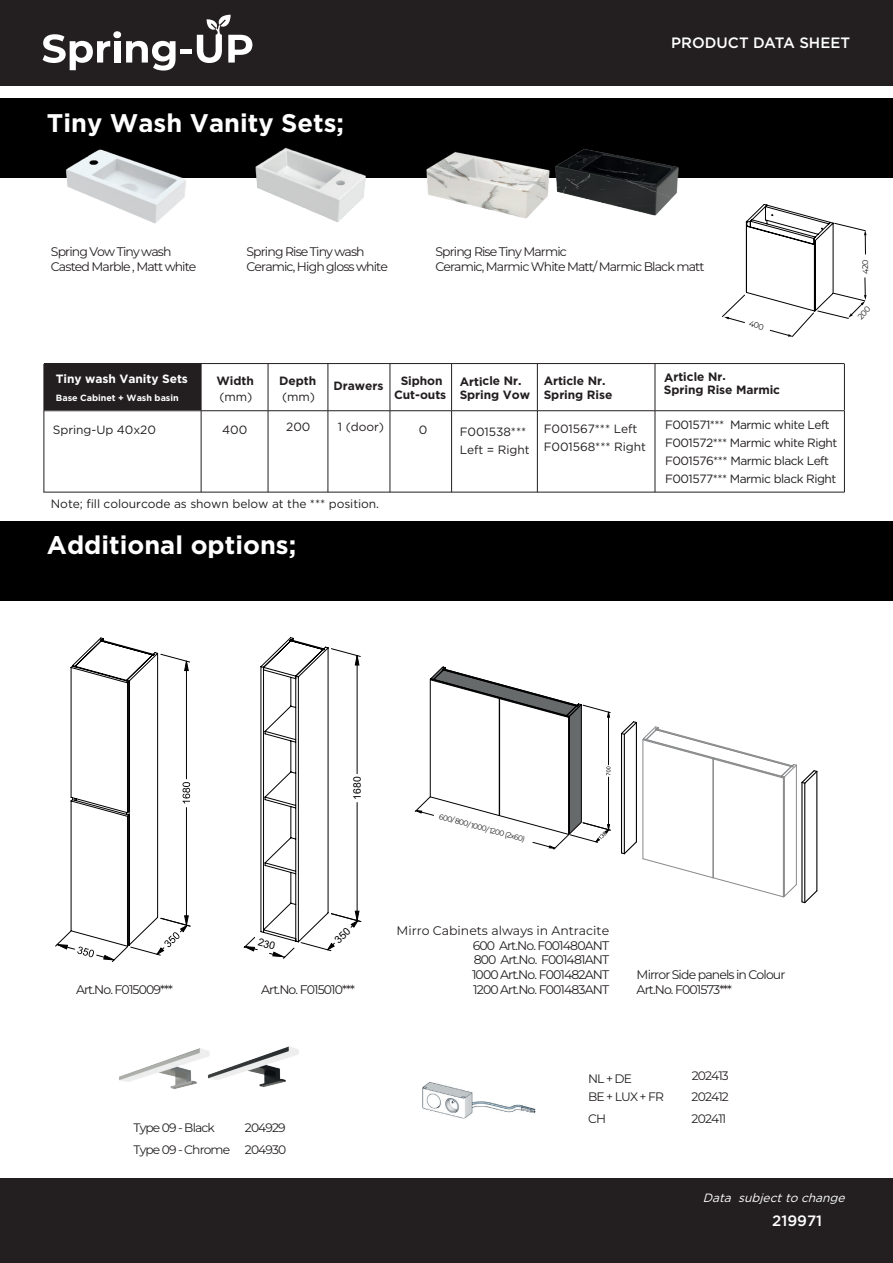
<style>
.page{position:relative;width:893px;height:1263px;background:#fff}
.page>*{position:absolute;margin:0;border:0;box-sizing:border-box;transform-origin:0 0}
.t1{font:700 25.5px "Gotham";color:#fff}
.t2{font:500 15px "Gotham";color:#fff}
.t3{font:100 12.45px/15px "Montserrat";letter-spacing:-.07em;color:#231f20}
.t4{font:100 12.3px/21.6px "Montserrat";letter-spacing:-.07em;color:#231f20;text-align:right}
.t5{font:12px/18px "Gotham";letter-spacing:-.005em;color:#231f20}
.t6{font:12px/18px "Gotham";letter-spacing:-.04em;color:#231f20}
.t7{font:700 12px/14.4px "Gotham";letter-spacing:-.005em;color:#231f20;text-align:center}
.t8{font:italic 12px "Gotham";color:#fff}
.t9{font:700 12px "Gotham";letter-spacing:-.005em;color:#fff}
.t10{font:10.35px "Arial";color:#000001}
.t11{font:700 9px "Gotham";letter-spacing:-.005em;color:#fff}
.t12{font:100 7.5px "Montserrat";color:#231f20}
</style>
<div class="page">
<div style="left:0;top:99px;width:893px;height:79px;background:#000001"></div>
<img style="left:255px;top:147px;width:111px;height:75px">
<img style="left:426px;top:151px;width:70px;height:60px">
<img style="left:496px;top:149px;width:183px;height:70px">
<img style="left:65px;top:149px;width:121px;height:75px">
<div style="left:44px;top:364px;width:157px;height:46px;background:#231f20"></div>
<hr style="left:44px;top:363px;width:800px;height:1px;background:#231f20">
<hr style="left:201px;top:364px;width:1px;height:46px;background:#231f20">
<hr style="left:268px;top:364px;width:1px;height:46px;background:#231f20">
<hr style="left:328px;top:364px;width:1px;height:46px;background:#231f20">
<hr style="left:451px;top:364px;width:1px;height:46px;background:#231f20">
<hr style="left:537px;top:364px;width:1px;height:46px;background:#231f20">
<hr style="left:655px;top:364px;width:1px;height:46px;background:#231f20">
<hr style="left:43px;top:410px;width:801px;height:1px;background:#231f20">
<hr style="left:43px;top:492px;width:801px;height:1px;background:#231f20">
<hr style="left:44px;top:411px;width:1px;height:81px;background:#231f20">
<hr style="left:201px;top:411px;width:1px;height:81px;background:#231f20">
<hr style="left:268px;top:411px;width:1px;height:81px;background:#231f20">
<hr style="left:328px;top:411px;width:1px;height:81px;background:#231f20">
<hr style="left:451px;top:411px;width:1px;height:81px;background:#231f20">
<hr style="left:537px;top:411px;width:1px;height:81px;background:#231f20">
<hr style="left:655px;top:411px;width:1px;height:81px;background:#231f20">
<hr style="left:844px;top:364px;width:1px;height:46px;background:#231f20">
<hr style="left:844px;top:411px;width:1px;height:81px;background:#231f20">
<hr style="left:390px;top:364px;width:1px;height:46px;background:#231f20">
<hr style="left:390px;top:411px;width:1px;height:81px;background:#231f20">
<div style="left:0;top:521px;width:893px;height:79px;background:#000001"></div>
<svg style="left:415px;top:667px;width:196px;height:182px"></svg>
<svg style="left:55px;top:637px;width:136px;height:325px"></svg>
<img style="left:422px;top:1082px;width:114px;height:37px">
<hr style="left:783px;top:778px;width:1px;height:119px;background:#87898b">
<hr style="left:643px;top:740px;width:1px;height:119px;background:#87898b">
<hr style="left:713px;top:759px;width:1px;height:119px;background:#87898b">
<hr style="left:796px;top:765px;width:1px;height:119px;background:#87898b">
<hr style="left:784px;top:777px;width:1px;height:119px;background:#87898b">
<hr style="left:816px;top:771px;width:1px;height:120px;background:#000001">
<hr style="left:804px;top:783px;width:1px;height:120px;background:#000001">
<hr style="left:801px;top:782px;width:1px;height:120px;background:#000001">
<hr style="left:636px;top:722px;width:1px;height:120px;background:#000001">
<hr style="left:624px;top:734px;width:1px;height:120px;background:#000001">
<svg style="left:621px;top:721px;width:197px;height:64px"></svg>
<svg style="left:621px;top:840px;width:197px;height:64px"></svg>
<hr style="left:621px;top:733px;width:1px;height:120px;background:#000001">
<img style="left:234px;top:1046px;width:65px;height:41px">
<img style="left:119px;top:1048px;width:115px;height:41px">
<div style="left:0;top:1178px;width:893px;height:85px;background:#231f20"></div>
<div style="left:0;top:0;width:893px;height:85px;background:#231f20"></div>
<svg style="left:43px;top:31px;width:133px;height:40px"></svg>
<div style="left:180px;top:49px;width:12px;height:5px;background:#fff"></div>
<svg style="left:197px;top:15px;width:55px;height:48px"></svg>
<svg style="left:244px;top:637px;width:117px;height:322px"></svg>
<svg style="left:722px;top:204px;width:145px;height:133px"></svg>
<h1 class="t1" style="left:47px;top:106px;width:299px">Tiny Wash Vanity Sets;</h1>
<p class="t2" style="left:671px;top:33px;width:180px">PRODUCT DATA SHEET</p>
<p class="t3" style="left:51px;top:243px;width:147px">Spring Vow Tiny wash<br>Casted Marble , Matt white</p>
<p class="t3" style="left:246px;top:243px;width:143px">Spring Rise Tiny wash<br>Ceramic, High gloss white</p>
<p class="t3" style="left:435px;top:243px;width:270px">Spring Rise Tiny Marmic<br>Ceramic, Marmic White Matt/ Marmic Black matt</p>
<p class="t7" style="left:664px;top:370px;width:63px;rotate:-1deg">Article Nr.</p>
<p class="t9" style="left:56px;top:371px;width:134px">Tiny wash Vanity Sets</p>
<p class="t11" style="left:56px;top:392px;width:124px">Base Cabinet + Wash basin</p>
<p class="t7" style="left:217px;top:373px;width:39px">Width</p>
<p class="t5" style="left:219px;top:387px;width:34px">(mm)</p>
<p class="t7" style="left:279px;top:373px;width:39px">Depth</p>
<p class="t5" style="left:282px;top:387px;width:34px">(mm)</p>
<p class="t7" style="left:394px;top:373px;width:54px">Siphon<br>Cut-outs</p>
<p class="t7" style="left:459px;top:374px;width:63px;rotate:-1deg">Article Nr.</p>
<p class="t7" style="left:544px;top:374px;width:70px;line-height:13.5px;text-align:left">Article Nr.<br>Spring Rise</p>
<p class="t5" style="left:544px;top:419px;width:104px">F001567*** Left<br>F001568*** Right</p>
<p class="t6" style="left:665px;top:415px;width:174px">F001571*** Marmic white Left<br>F001572*** Marmic white Right<br>F001576*** Marmic black Left<br>F001577*** Marmic black Right</p>
<p class="t7" style="left:333px;top:378px;width:51px">Drawers</p>
<p class="t7" style="left:664px;top:383px;width:118px">Spring Rise Marmic</p>
<p class="t5" style="left:338px;top:418px;width:48px">1 (door)</p>
<p class="t7" style="left:460px;top:387px;width:72px">Spring Vow</p>
<p class="t5" style="left:53px;top:420px;width:105px">Spring-Up 40x20</p>
<p class="t5" style="left:222px;top:420px;width:27px">400</p>
<p class="t5" style="left:286px;top:418px;width:26px">200</p>
<p class="t5" style="left:419px;top:420px;width:10px">0</p>
<p class="t5" style="left:460px;top:422px;width:71px">F001538***<br>Left = Right</p>
<p class="t5" style="left:51px;top:495px;width:330px">Note; fill colourcode as shown below at the *** position.</p>
<h1 class="t1" style="left:47px;top:528px;width:251px">Additional options;</h1>
<p class="t10" style="left:350px;top:799px;width:25px;rotate:-90deg">1680</p>
<p class="t3" style="left:76px;top:982px;width:98px">Art.No. F015009***</p>
<p class="t3" style="left:261px;top:982px;width:95px">Art.No. F015010***</p>
<p class="t4" style="left:133px;top:1116px;width:83px">Type 09 - Black</p>
<p class="t4" style="left:133px;top:1116px;width:154px">204929<br>Type 09 - Chrome 204930</p>
<p class="t12" style="left:440px;top:812px;width:90px;rotate:15deg">600/ 800/ 1000/ 1200 (2x60)</p>
<p class="t3" style="left:472px;top:922px;width:139px;text-align:justify;text-indent:-75px">Mirro Cabinets always in Antracite 600 Art.No. F001480ANT 800 Art.No. F001481ANT 1000 Art.No. F001482ANT 1200 Art.No. F001483ANT</p>
<p class="t3" style="left:637px;top:967px;width:150px">Mirror Side panels in Colour<br>Art.No. F001573***</p>
<p class="t4" style="left:588px;top:1067px;width:45px">NL + DE</p>
<p class="t4" style="left:692px;top:1064px;width:39px">202413</p>
<p class="t4" style="left:588px;top:1086px;width:77px">BE + LUX + FR</p>
<p class="t4" style="left:692px;top:1086px;width:39px">202412</p>
<p class="t4" style="left:588px;top:1107px;width:19px">CH</p>
<p class="t4" style="left:692px;top:1107px;width:36px">202411</p>
<p class="t8" style="left:703px;top:1190px;width:147px">Data subjectto change</p>
<p class="t2" style="left:772px;top:1211px;width:51px">219971</p>
</div>
